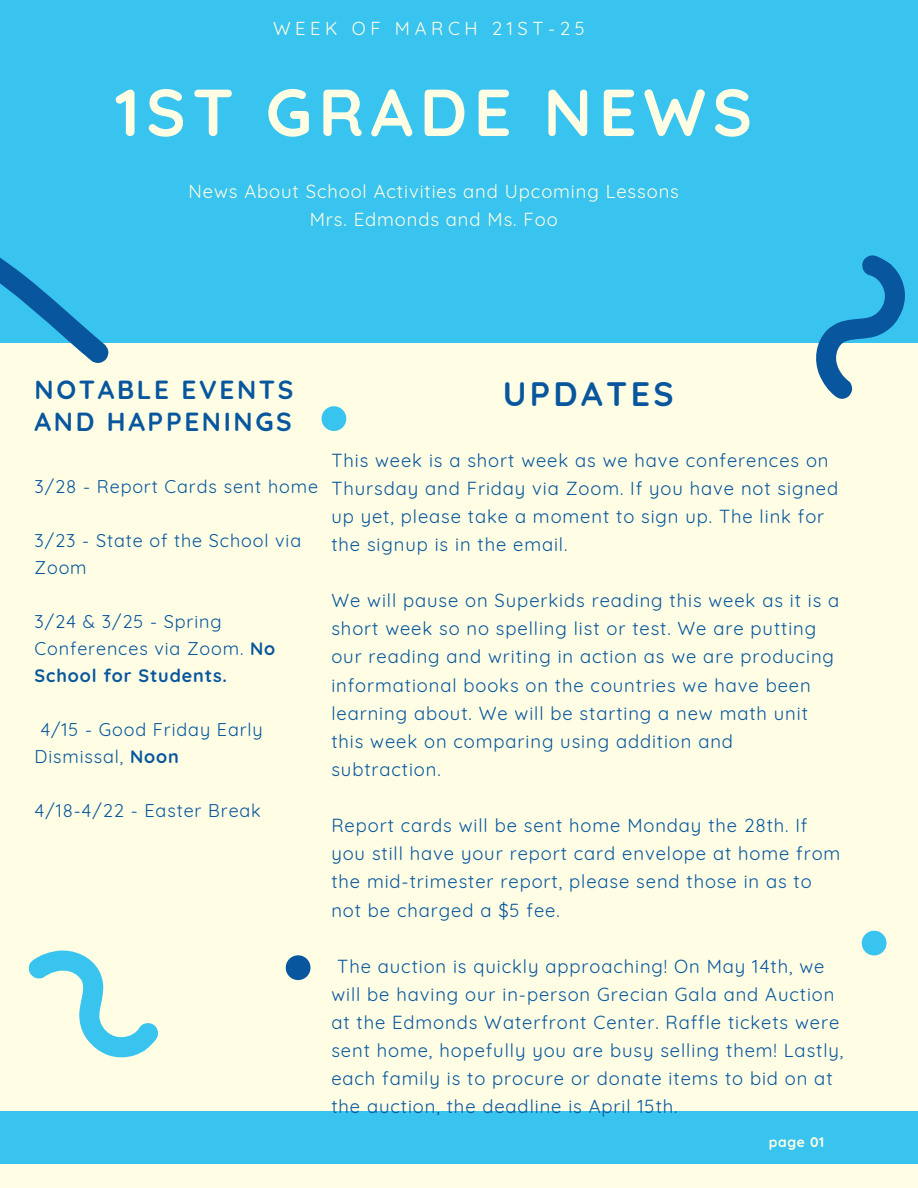
<style>
.page{position:relative;width:918px;height:1188px;background:#fffee4}
.page>*{position:absolute;margin:0;border:0;box-sizing:border-box;transform-origin:0 0}
.t1{font:700 66.3px "Quicksand";letter-spacing:.1em;color:#fffee4}
.t2{font:700 33.75px "Quicksand";letter-spacing:.1em;color:#08569d}
.t3{font:700 26.1px/31.8px "Quicksand";letter-spacing:.1em;color:#08569d}
.t4{font:18.45px/28.2px "Quicksand";letter-spacing:.05em;color:#08569d}
.t5{font:18.45px "Quicksand";letter-spacing:.05em;color:#fffee4}
.t6{font:18.3px "Quicksand";letter-spacing:.25em;color:#fffee4}
.t7{font:18px/27px "Quicksand";letter-spacing:.05em;color:#08569d}
.t8{font:700 13.8px "Quicksand";letter-spacing:.05em;color:#fffee4}
.s1{font-weight:700}
</style>
<div class="page">
<div style="left:0;top:0;width:918px;height:342px;background:#39c3ef"></div>
<svg style="left:0;top:251px;width:128px;height:112px;background:#4cb5dd"></svg>
<svg style="left:799px;top:251px;width:119px;height:148px"></svg>
<svg style="left:322px;top:406px;width:24px;height:25px"></svg>
<svg style="left:286px;top:955px;width:24px;height:25px"></svg>
<svg style="left:28px;top:950px;width:130px;height:108px"></svg>
<svg style="left:862px;top:931px;width:25px;height:24px"></svg>
<div style="left:0;top:1111px;width:918px;height:52px;background:#39c3ef"></div>
<p class="t6" style="left:273px;top:17px;width:313px">WEEK OF MARCH 21ST-25</p>
<p class="t1" style="left:115px;top:70px;width:638px">1ST GRADE NEWS</p>
<p class="t5" style="left:189px;top:180px;width:492px">News About School Activities and Upcoming Lessons</p>
<p class="t5" style="left:310px;top:208px;width:249px">Mrs. Edmonds and Ms. Foo</p>
<p class="t3" style="left:35px;top:373px;width:260px">NOTABLE EVENTS<br>AND HAPPENINGS</p>
<p class="t7" style="left:35px;top:472px;width:285px">3/28 - Report Cards sent home</p>
<p class="t7" style="left:35px;top:526px;width:268px">3/23 - State of the School via<br>Zoom</p>
<p class="t7" style="left:35px;top:607px;width:242px">3/24 &amp; 3/25 - Spring<br>Conferences via Zoom. <span class="s1">No<br>School for Students.</span></p>
<p class="t7" style="left:35px;top:715px;width:230px;text-indent:6px">4/15 - Good Friday Early<br>Dismissal, <span class="s1">Noon</span></p>
<p class="t7" style="left:35px;top:796px;width:228px">4/18-4/22 - Easter Break</p>
<p class="t2" style="left:503px;top:373px;width:172px">UPDATES</p>
<p class="t4" style="left:331px;top:445px;width:508px">This week is a short week as we have conferences on Thursday and Friday via Zoom. If you have not signed up yet, please take a moment to sign up. The link for the signup is in the email.</p>
<p class="t4" style="left:331px;top:586px;width:509px">We will pause on Superkids reading this week as it is a short week so no spelling list or test. We are putting our reading and writing in action as we are producing informational books on the countries we have been learning about. We will be starting a new math unit this week on comparing using addition and subtraction.</p>
<p class="t4" style="left:331px;top:811px;width:511px">Report cards will be sent home Monday the 28th. If you still have your report card envelope at home from the mid-trimester report, please send those in as to not be charged a $5 fee.</p>
<p class="t4" style="left:331px;top:952px;width:514px;text-indent:6px">The auction is quickly approaching! On May 14th, we will be having our in-person Grecian Gala and Auction at the Edmonds Waterfront Center. Raffle tickets were sent home, hopefully you are busy selling them! Lastly, each family is to procure or donate items to bid on at the auction, the deadline is April 15th.</p>
<p class="t8" style="left:769px;top:1133px;width:57px">page 01</p>
</div>
